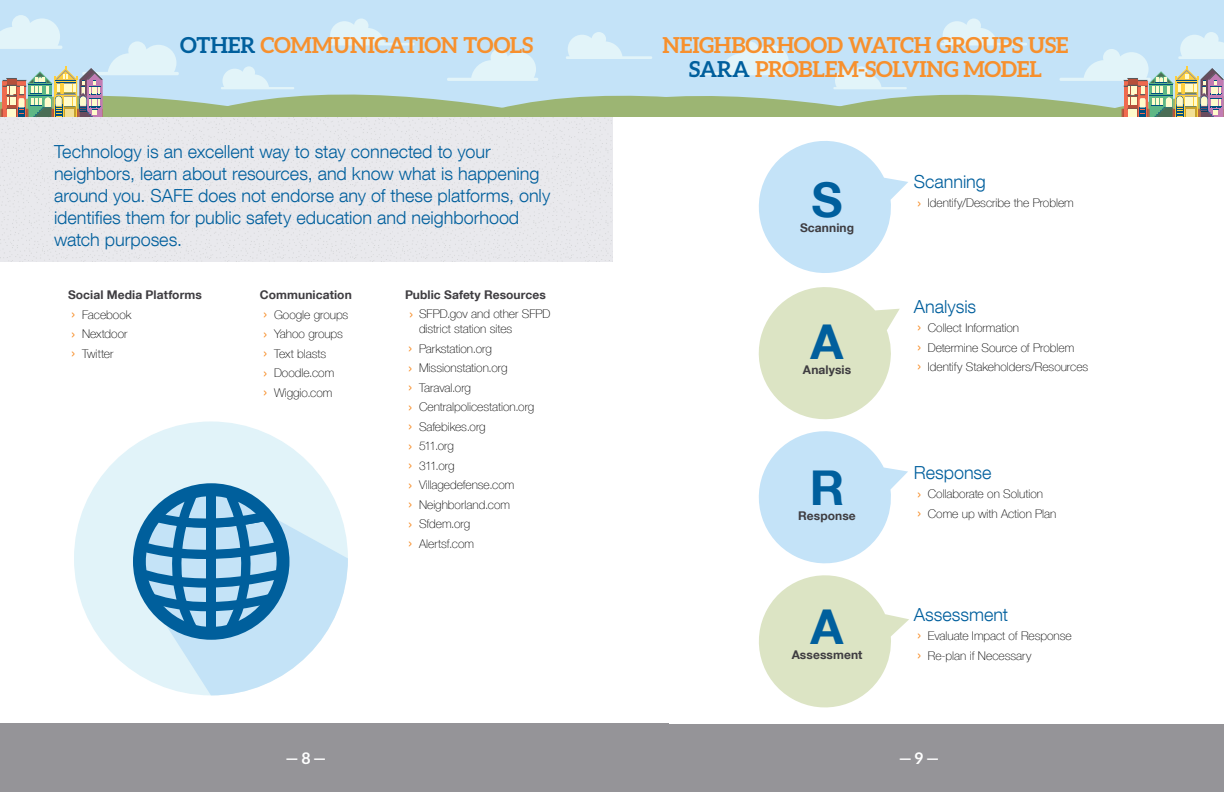
<style>
.page{position:relative;width:1224px;height:792px;background:#fff}
.page>*{position:absolute;margin:0;border:0;box-sizing:border-box;transform-origin:0 0}
.t1{font:700 48px "Helvetica Neue LT Com";color:#005f9d}
.t2{font:700 22px/24px "Aleo";letter-spacing:-.01em;color:#f7902d;text-align:center}
.t3{font:300 18px/22px "Helvetica Neue LT Com";color:#005f9d}
.t4{font:700 16px "Aleo";color:#fff}
.t5{font:100 12px/19.5px "Helvetica Neue LT Com";color:#000}
.t6{font:700 12px/19.5px "Helvetica Neue LT Com";letter-spacing:.005em;color:#3f3d41;text-align:center}
.s1{color:#005f9d}
.s2{font-weight:700;color:#3f3d41}
.s3{font-family:"Helvetica Neue";font-weight:300;font-size:18px;color:#f7902d}
.s4{font-weight:100;color:#000}
</style>
<div class="page">
<div style="left:605px;top:0;width:619px;height:115px;background:#c4e3f8"></div>
<div style="left:588px;top:724px;width:636px;height:68px;background:#959498"></div>
<div style="left:0;top:0;width:621px;height:115px;background:#c4e3f8"></div>
<svg style="left:0;top:15px;width:1224px;height:103px"></svg>
<div style="left:0;top:724px;width:668px;height:68px;background:#959498"></div>
<div style="left:74px;top:421px;width:274px;height:274px;background:#e1f3f9;border-radius:50%"></div>
<svg style="left:132px;top:480px;width:216px;height:215px"></svg>
<svg style="left:137px;top:491px;width:146px;height:141px;background:#63a1c8"></svg>
<div style="left:133px;top:483px;width:156px;height:157px;border:13px solid #005f9c;border-radius:50%"></div>
<svg style="left:758px;top:141px;width:151px;height:567px"></svg>
<div style="left:0;top:118px;width:613px;height:144px;background:#e9e9ed"></div>
<h2 class="t2" style="left:180px;top:33px;width:355px"><span class="s1">OTHER</span> COMMUNICATION TOOLS</h2>
<p class="t3" style="left:54px;top:140px;width:498px">Technology is an excellent way to stay connected to your neighbors, learn about resources, and know what is happening around you. SAFE does not endorse any of these platforms, only identifies them for public safety education and neighborhood watch purposes.</p>
<p class="t5" style="left:68px;top:285px;width:135px"><span class="s2">Social Media Platforms </span><span class="s3">›</span> Facebook<br><span class="s3">›</span> Nextdoor<br><span class="s3">›</span> Twitter</p>
<p class="t5" style="left:260px;top:285px;width:93px"><span class="s2">Communication </span><span class="s3">›</span> Google groups <span class="s3">›</span> Yahoo groups<br><span class="s3">›</span> Text blasts<br><span class="s3">›</span> Doodle.com<br><span class="s3">›</span> Wiggio.com</p>
<p class="t6" style="left:405px;top:285px;width:147px">Public Safety Resources <span class="s3">›</span> <span class="s4">SFPD.gov and other SFPD</span></p>
<p class="t5" style="left:408px;top:319px;width:128px;text-indent:11px">district station sites<br><span class="s3">›</span> Parkstation.org<br><span class="s3">›</span> Missionstation.org<br><span class="s3">›</span> Taraval.org<br><span class="s3">›</span> Centralpolicestation.org <span class="s3">›</span> Safebikes.org<br><span class="s3">›</span> 511.org<br><span class="s3">›</span> 311.org<br><span class="s3">›</span> Villagedefense.com<br><span class="s3">›</span> Neighborland.com<br><span class="s3">›</span> Sfdem.org<br><span class="s3">›</span> Alertsf.com</p>
<h2 class="t2" style="left:662px;top:33px;width:408px">NEIGHBORHOOD WATCH GROUPS USE<br><span class="s1">SARA</span> PROBLEM-SOLVING MODEL</h2>
<h1 class="t1" style="left:812px;top:169px;width:33px">S</h1>
<p class="t6" style="left:800px;top:217px;width:56px">Scanning</p>
<h1 class="t1" style="left:811px;top:312px;width:34px">A</h1>
<p class="t6" style="left:803px;top:360px;width:50px">Analysis</p>
<h1 class="t1" style="left:810px;top:457px;width:36px">R</h1>
<p class="t6" style="left:798px;top:505px;width:59px">Response</p>
<h1 class="t1" style="left:811px;top:597px;width:34px">A</h1>
<p class="t6" style="left:792px;top:645px;width:72px">Assessment</p>
<h3 class="t3" style="left:914px;top:170px;width:74px">Scanning</h3>
<p class="t5" style="left:917px;top:193px;width:159px"><span class="s3">›</span> Identify/Describe the Problem</p>
<h3 class="t3" style="left:914px;top:295px;width:64px">Analysis</h3>
<p class="t5" style="left:917px;top:318px;width:173px"><span class="s3">›</span> Collect Information<br><span class="s3">›</span> Determine Source of Problem<br><span class="s3">›</span> Identify Stakeholders/Resources</p>
<h3 class="t3" style="left:914px;top:461px;width:79px">Response</h3>
<p class="t5" style="left:917px;top:484px;width:141px"><span class="s3">›</span> Collaborate on Solution<br><span class="s3">›</span> Come up with Action Plan</p>
<h3 class="t3" style="left:914px;top:603px;width:96px">Assessment</h3>
<p class="t5" style="left:917px;top:626px;width:156px"><span class="s3">›</span> Evaluate Impact of Response <span class="s3">›</span> Re-plan if Necessary</p>
<h3 class="t4" style="left:286px;top:749px;width:42px">— 8 —</h3>
<h3 class="t4" style="left:899px;top:749px;width:41px">— 9 —</h3>
</div>
